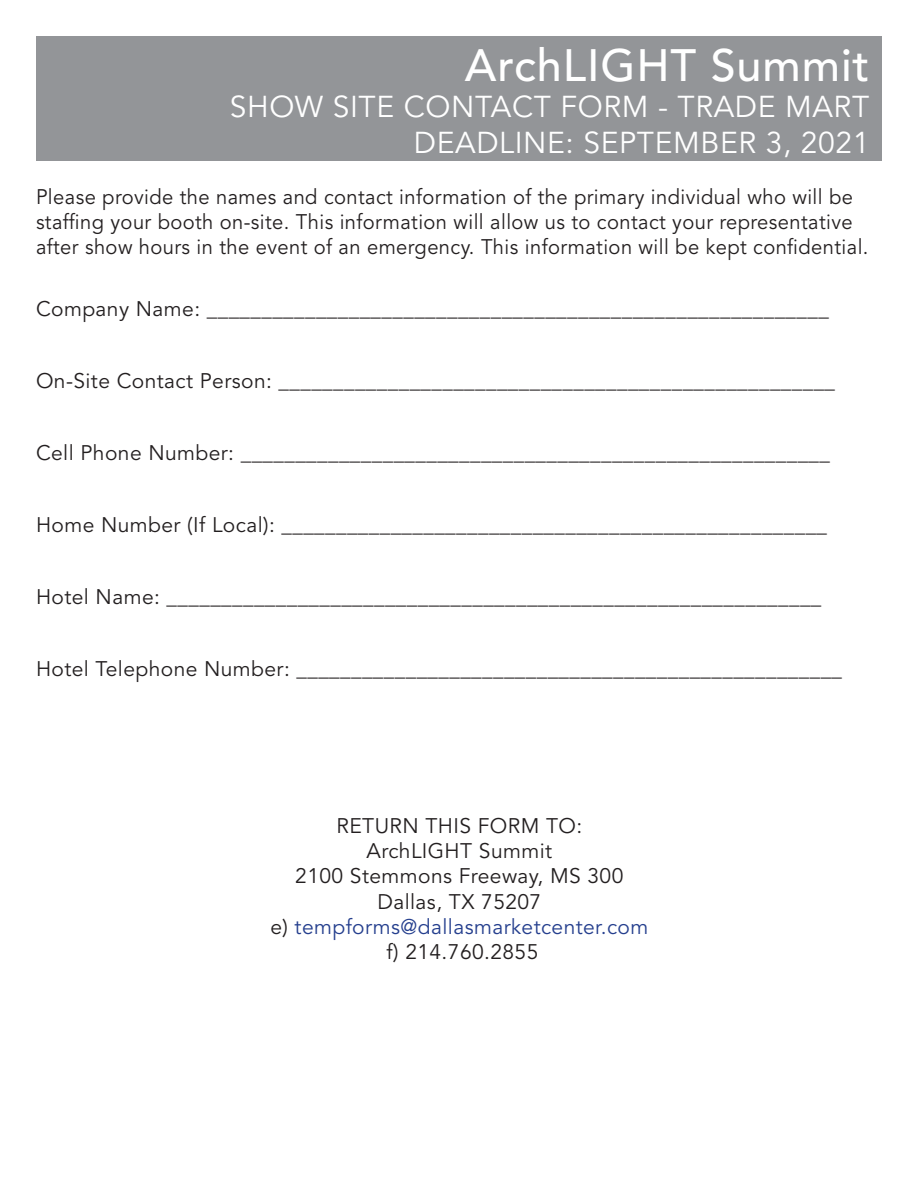
<style>
.page{position:relative;width:918px;height:1188px;background:#fff}
.page>*{position:absolute;margin:0;border:0;box-sizing:border-box;transform-origin:0 0}
.t1{font:500 45px "Avenir LT Std";letter-spacing:.02em;color:#fff}
.t2{font:30px "Avenir LT Std";letter-spacing:.02em;color:#fff}
.t3{font:21px "Avenir LT Std";letter-spacing:.02em;color:#231f20}
.t4{font:21px/25.2px "Avenir LT Std";letter-spacing:.02em;color:#231f20;scale:.96 1}
.t5{font:21px "Avenir LT Std";letter-spacing:.02em;color:#253f8e}
.s1{color:#231f20}
</style>
<div class="page">
<div style="left:36px;top:36px;width:846px;height:124px;background:#939598"></div>
<p class="t1" style="left:465px;top:39px;width:406px">ArchLIGHT Summit</p>
<p class="t2" style="left:230px;top:89px;width:641px">SHOW SITE CONTACT FORM - TRADE MART</p>
<p class="t2" style="left:414px;top:125px;width:457px">DEADLINE: SEPTEMBER 3, 2021</p>
<p class="t4" style="left:36px;top:184px;width:869px">Please provide the names and contact information of the primary individual who will be staffing your booth on-site. This information will allow us to contact your representative after show hours in the event of an emergency. This information will be kept confidential.</p>
<p class="t3" style="left:36px;top:296px;width:794px">Company Name: _________________________________________________________</p>
<p class="t3" style="left:36px;top:368px;width:801px">On-Site Contact Person: ___________________________________________________</p>
<p class="t3" style="left:36px;top:440px;width:796px">Cell Phone Number: ______________________________________________________</p>
<p class="t3" style="left:36px;top:512px;width:793px">Home Number (If Local): __________________________________________________</p>
<p class="t3" style="left:36px;top:584px;width:787px">Hotel Name: ____________________________________________________________</p>
<p class="t3" style="left:36px;top:656px;width:808px">Hotel Telephone Number: __________________________________________________</p>
<p class="t3" style="left:336px;top:814px;width:247px">RETURN THIS FORM TO:</p>
<p class="t3" style="left:367px;top:839px;width:187px">ArchLIGHT Summit</p>
<p class="t3" style="left:295px;top:864px;width:330px">2100 Stemmons Freeway, MS 300</p>
<p class="t3" style="left:377px;top:889px;width:165px">Dallas, TX 75207</p>
<p class="t5" style="left:270px;top:915px;width:379px"><span class="s1">e)</span> tempforms@dallasmarketcenter.com</p>
<p class="t3" style="left:387px;top:940px;width:153px">f) 214.760.2855</p>
</div>
